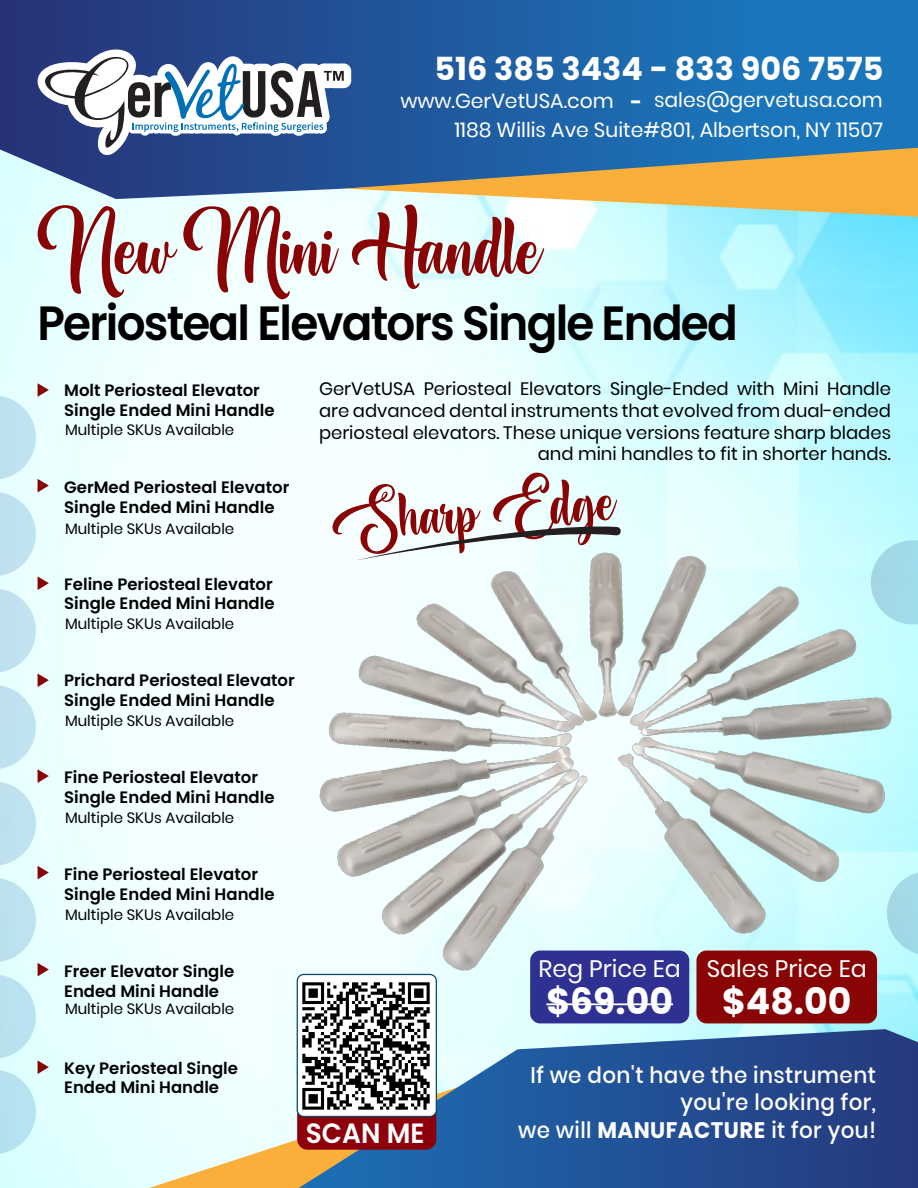
<style>
.page{position:relative;width:918px;height:1188px;background:#fff}
.page>*{position:absolute;margin:0;border:0;box-sizing:border-box;transform-origin:0 0}
.t1{font:71.1px "Awake the Beauty";color:#890404}
.t2{font:54.6px "Awake the Beauty";color:#890404}
.t3{font:600 48px "Poppins";letter-spacing:-.04em;color:#000;scale:.94 1}
.t4{font:700 36.3px "Poppins";color:#fff}
.t5{font:700 31.8px "Poppins";color:#fff}
.t6{font:600 27.9px "Poppins";color:#fff;scale:.95 1}
.t7{font:23.7px "Poppins";color:#fff}
.t8{font:500 22.5px/27.8px "Poppins";letter-spacing:.02em;color:#fff;text-align:right;scale:.95 1}
.t9{font:20.4px "Poppins";color:#fff}
.t10{font:18px/21.6px "Poppins";color:#000;text-align:right}
.t11{font:600 16.5px/19.8px "Poppins";color:#000}
.t12{font:15px "Poppins";color:#000}
.s1{font-weight:700}
</style>
<div class="page">
<img style="left:0;top:199px;width:918px;height:989px">
<svg style="left:0;top:0;width:918px;height:199px;background:#265b9e"></svg>
<svg style="left:437px;top:1032px;width:481px;height:156px;background:#325a99"></svg>
<svg style="left:149px;top:1074px;width:348px;height:114px;background:#a1a1a7"></svg>
<img style="left:297px;top:1032px;width:139px;height:84px">
<div style="left:297px;top:974px;width:140px;height:143px;border:1px solid #074a71;border-radius:7px"></div>
<svg style="left:37px;top:49px;width:881px;height:168px;background:#6687a4"></svg>
<svg style="left:0;top:383px;width:49px;height:771px;background:#d1ecf3"></svg>
<img style="left:258px;top:481px;width:660px;height:551px">
<svg style="left:355px;top:526px;width:268px;height:35px"></svg>
<h3 class="t5" style="left:435px;top:50px;width:451px">516 385 3434 - 833 906 7575</h3>
<p class="t9" style="left:400px;top:88px;width:484px">www.GerVetUSA.com <span class="s1">-</span> sales@gervetusa.com</p>
<p class="t9" style="left:454px;top:118px;width:430px">1188 Willis Ave Suite#801, Albertson, NY 11507</p>
<h1 class="t1" style="left:38px;top:194px;width:504px">New Mini Handle</h1>
<h3 class="t3" style="left:38px;top:295px;width:746px">Periosteal Elevators Single Ended</h3>
<p class="t11" style="left:64px;top:380px;width:212px">Molt Periosteal Elevator<br>Single Ended Mini Handle</p>
<p class="t12" style="left:65px;top:421px;width:171px">Multiple SKUs Available</p>
<p class="t11" style="left:64px;top:477px;width:227px">GerMed Periosteal Elevator<br>Single Ended Mini Handle</p>
<p class="t12" style="left:65px;top:520px;width:171px">Multiple SKUs Available</p>
<p class="t11" style="left:64px;top:574px;width:212px">Feline Periosteal Elevator<br>Single Ended Mini Handle</p>
<p class="t12" style="left:65px;top:615px;width:171px">Multiple SKUs Available</p>
<p class="t11" style="left:64px;top:671px;width:232px">Prichard Periosteal Elevator<br>Single Ended Mini Handle</p>
<p class="t12" style="left:65px;top:712px;width:171px">Multiple SKUs Available</p>
<p class="t11" style="left:64px;top:768px;width:212px">Fine Periosteal Elevator<br>Single Ended Mini Handle</p>
<p class="t12" style="left:65px;top:809px;width:171px">Multiple SKUs Available</p>
<p class="t11" style="left:64px;top:864px;width:212px">Fine Periosteal Elevator<br>Single Ended Mini Handle</p>
<p class="t12" style="left:65px;top:906px;width:171px">Multiple SKUs Available</p>
<p class="t11" style="left:64px;top:961px;width:171px">Freer Elevator Single<br>Ended Mini Handle</p>
<p class="t12" style="left:65px;top:1000px;width:171px">Multiple SKUs Available</p>
<p class="t10" style="left:319px;top:378px;width:573px">GerVetUSA Periosteal Elevators Single-Ended with Mini Handle are advanced dental instruments that evolved from dual-ended periosteal elevators. These unique versions feature sharp blades and mini handles to fit in shorter hands.</p>
<h2 class="t2" style="left:329px;top:479px;width:285px;rotate:-4deg">Sharp Edge</h2>
<h3 class="t7" style="left:539px;top:955px;width:144px">Reg Price Ea</h3>
<h3 class="t4" style="left:546px;top:981px;width:128px">$69.00</h3>
<h3 class="t7" style="left:707px;top:955px;width:161px">Sales Price Ea</h3>
<h3 class="t4" style="left:722px;top:981px;width:131px">$48.00</h3>
<p class="t11" style="left:64px;top:1058px;width:175px">Key Periosteal Single<br>Ended Mini Handle</p>
<h3 class="t8" style="left:531px;top:1061px;width:365px">If we don't have the instrument you're looking for,</h3>
<h3 class="t6" style="left:306px;top:1117px;width:126px">SCAN ME</h3>
<h3 class="t8" style="left:518px;top:1117px;width:378px">we will <span class="s1">MANUFACTURE</span> it for you!</h3>
</div>
